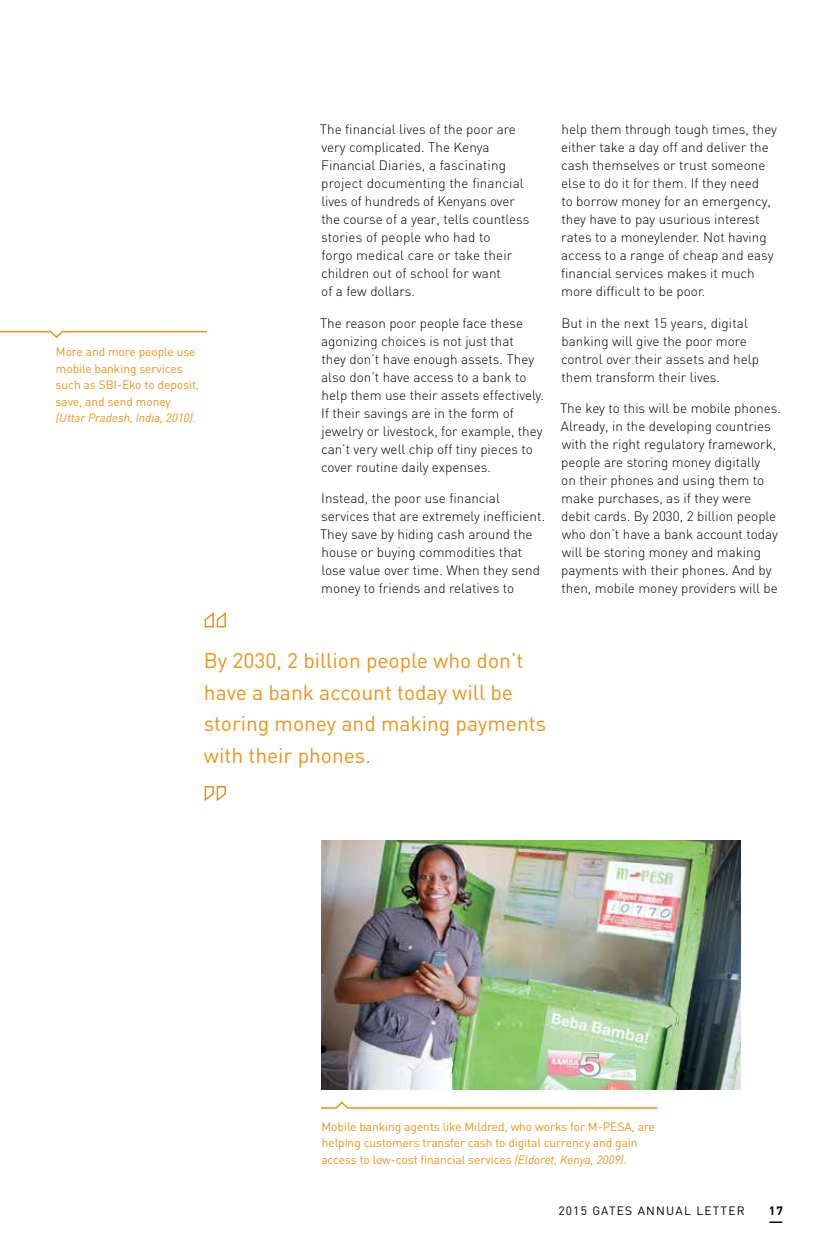
<style>
.page{position:relative;width:837px;height:1256px;background:#fff}
.page>*{position:absolute;margin:0;border:0;box-sizing:border-box;transform-origin:0 0}
.t1{font:21px/31.5px "DIN";color:#e8941a}
.t2{font:300 13.5px/18px "DIN";color:#000}
.t3{font:12px/16.5px "DIN";letter-spacing:-.005em;color:#e8941a}
.t4{font:italic 12px "DIN";letter-spacing:-.005em;color:#e8941a}
.t5{font:12px "DIN";letter-spacing:.1em;color:#000}
.t6{font:700 12px "DIN";color:#000}
.s1{font-style:italic}
</style>
<div class="page">
<svg style="left:204px;top:612px;width:22px;height:16px"></svg>
<svg style="left:204px;top:786px;width:22px;height:16px"></svg>
<img style="left:321px;top:840px;width:420px;height:249px">
<svg style="left:0;top:330px;width:207px;height:9px"></svg>
<svg style="left:321px;top:1101px;width:337px;height:8px"></svg>
<svg style="left:770px;top:1221px;width:12px;height:1px"></svg>
<p class="t3" style="left:56px;top:344px;width:145px">More and more people use mobile banking services such as SBI-Eko to deposit, save, and send money</p>
<p class="t4" style="left:56px;top:411px;width:142px">(Uttar Pradesh, India, 2010).</p>
<p class="t2" style="left:320px;top:120px;width:211px">The financial lives of the poor are very complicated. The Kenya<br>Financial Diaries, a fascinating project documenting the financial lives of hundreds of Kenyans over the course of a year, tells countless stories of people who had to<br>forgo medical care or take their children out of school for want<br>of a few dollars.</p>
<p class="t2" style="left:320px;top:314px;width:226px">The reason poor people face these agonizing choices is not just that<br>they don’t have enough assets. They also don’t have access to a bank to help them use their assets effectively.<br>If their savings are in the form of jewelry or livestock, for example, they can’t very well chip off tiny pieces to cover routine daily expenses.</p>
<p class="t2" style="left:320px;top:489px;width:227px">Instead, the poor use financial services that are extremely inefficient.<br>They save by hiding cash around the house or buying commodities that lose value over time. When they send money to friends and relatives to</p>
<p class="t2" style="left:561px;top:120px;width:218px">help them through tough times, they either take a day off and deliver the cash themselves or trust someone else to do it for them. If they need<br>to borrow money for an emergency, they have to pay usurious interest rates to a moneylender. Not having access to a range of cheap and easy financial services makes it much more difficult to be poor.</p>
<p class="t2" style="left:561px;top:313px;width:199px">But in the next 15 years, digital banking will give the poor more control over their assets and help them transform their lives.</p>
<p class="t2" style="left:560px;top:399px;width:223px">The key to this will be mobile phones.<br>Already, in the developing countries with the right regulatory framework, people are storing money digitally<br>on their phones and using them to make purchases, as if they were debit cards. By 2030, 2 billion people who don’t have a bank account today will be storing money and making payments with their phones. And by then, mobile money providers will be</p>
<h1 class="t1" style="left:204px;top:644px;width:344px">By 2030, 2 billion people who don’t have a bank account today will be storing money and making payments with their phones.</h1>
<p class="t3" style="left:321px;top:1118px;width:335px">Mobile banking agents like Mildred, who works for M-PESA, are helping customers transfer cash to digital currency and gain access to low-cost financial services <span class="s1">(Eldoret, Kenya, 2009).</span></p>
<p class="t5" style="left:558px;top:1202px;width:188px">2015 GATES ANNUAL LETTER</p>
<p class="t6" style="left:769px;top:1202px;width:16px">17</p>
</div>
